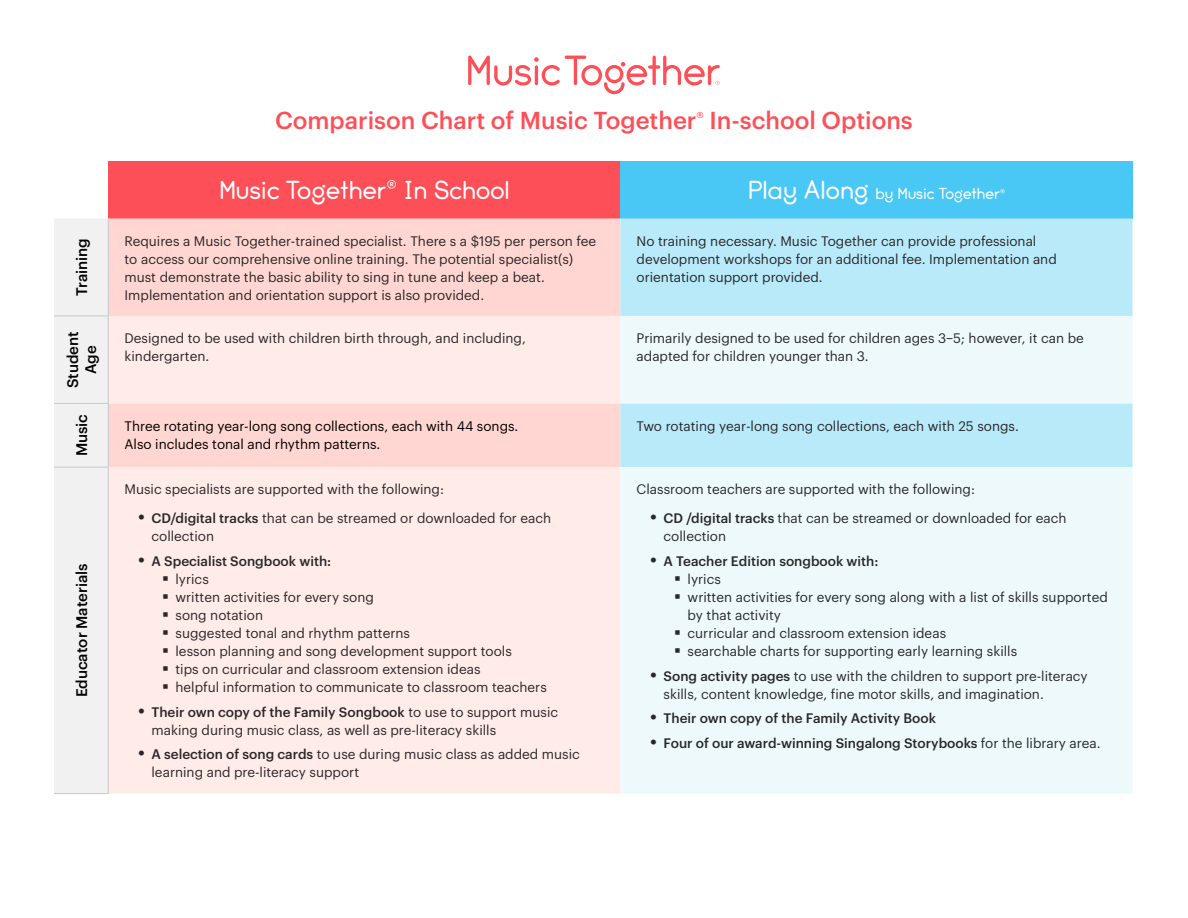
<style>
.page{position:relative;width:1188px;height:918px;background:#fff}
.page>*{position:absolute;margin:0;border:0;box-sizing:border-box;transform-origin:0 0}
.t1{font:27px "MT Sans";color:#fff}
.t2{font:500 24px "Graphik";color:#fd4f57}
.t3{font:16.5px "MT Sans";color:#fff}
.t4{font:500 15px/18px "Graphik";color:#000;text-align:center}
.t5{font:13.5px/18px "Graphik";color:#292829}
.t6{font:500 13.5px "Graphik";color:#292829}
.t7{font:13.5px/18px "Graphik";color:#000}
.s1{font-size:27px}
.s2{font-weight:500;font-size:19.5px}
.s3{font-weight:500}
.s4{font-size:19.5px}
.s5{font-weight:400}
</style>
<div class="page">
<div style="left:108px;top:161px;width:512px;height:57px;background:#fd4f57"></div>
<div style="left:620px;top:161px;width:512px;height:57px;background:#49c8f5"></div>
<div style="left:54px;top:218px;width:54px;height:575px;background:#f1f1f2"></div>
<div style="left:109px;top:218px;width:511px;height:98px;background:#ffd6d1"></div>
<div style="left:620px;top:218px;width:512px;height:98px;background:#b9eafa"></div>
<svg style="left:109px;top:316px;width:511px;height:478px;background:#ffe8e4"></svg>
<svg style="left:620px;top:316px;width:512px;height:478px;background:#e7f7fb"></svg>
<hr style="left:108px;top:218px;width:1px;height:98px;background:#c7c8ca">
<hr style="left:54px;top:316px;width:55px;height:1px;background:#c7c8ca">
<hr style="left:108px;top:316px;width:1px;height:87px;background:#c7c8ca">
<hr style="left:54px;top:403px;width:55px;height:1px;background:#c7c8ca">
<hr style="left:108px;top:404px;width:1px;height:63px;background:#c7c8ca">
<hr style="left:108px;top:468px;width:1px;height:325px;background:#c7c8ca">
<hr style="left:54px;top:793px;width:55px;height:1px;background:#c7c8ca">
<hr style="left:54px;top:467px;width:55px;height:1px;background:#c7c8ca">
<svg style="left:468px;top:55px;width:252px;height:39px"></svg>
<svg style="left:163px;top:576px;width:5px;height:5px"></svg>
<svg style="left:163px;top:594px;width:5px;height:5px"></svg>
<svg style="left:163px;top:612px;width:5px;height:5px"></svg>
<svg style="left:163px;top:630px;width:5px;height:5px"></svg>
<svg style="left:163px;top:648px;width:5px;height:5px"></svg>
<svg style="left:163px;top:666px;width:5px;height:5px"></svg>
<svg style="left:163px;top:684px;width:5px;height:5px"></svg>
<svg style="left:675px;top:576px;width:5px;height:5px"></svg>
<svg style="left:675px;top:594px;width:5px;height:5px"></svg>
<svg style="left:675px;top:630px;width:5px;height:5px"></svg>
<svg style="left:675px;top:648px;width:5px;height:5px"></svg>
<h2 class="t2" style="left:275px;top:102px;width:639px">Comparison Chart of Music Together<sup>®</sup> In-school Options</h2>
<h1 class="t1" style="left:219px;top:179px;width:292px">Music Together<sup>®</sup> In School</h1>
<p class="t3" style="left:748px;top:187px;width:259px"><span class="s1">Play Along</span> by Music Together<sup>®</sup></p>
<p class="t4" style="left:72px;top:296px;width:60px;rotate:-90deg">Training</p>
<p class="t5" style="left:125px;top:231px;width:473px">Requires a Music Together-trained specialist. There s a $195 per person fee to access our comprehensive online training. The potential specialist(s) must demonstrate the basic ability to sing in tune and keep a beat.<br>Implementation and orientation support is also provided.</p>
<p class="t5" style="left:637px;top:231px;width:422px">No training necessary. Music Together can provide professional development workshops for an additional fee. Implementation and orientation support provided.</p>
<p class="t4" style="left:63px;top:388px;width:58px;rotate:-90deg">Student<br>Age</p>
<p class="t5" style="left:125px;top:328px;width:403px">Designed to be used with children birth through, and including, kindergarten.</p>
<p class="t5" style="left:637px;top:328px;width:449px">Primarily designed to be used for children ages 3–5; however, it can be adapted for children younger than 3.</p>
<p class="t4" style="left:72px;top:456px;width:44px;rotate:-90deg">Music</p>
<p class="t7" style="left:125px;top:416px;width:395px">Three rotating year-long song collections, each with 44 songs.<br>Also includes tonal and rhythm patterns.</p>
<p class="t5" style="left:637px;top:416px;width:384px">Two rotating year-long song collections, each with 25 songs.</p>
<p class="t4" style="left:72px;top:697px;width:136px;rotate:-90deg">Educator Materials</p>
<p class="t5" style="left:125px;top:479px;width:321px">Music specialists are supported with the following:</p>
<p class="t5" style="left:152px;top:508px;width:401px;text-indent:-14px"><span class="s2">•</span> <span class="s3">CD/digital tracks</span> that can be streamed or downloaded for each collection</p>
<p class="t5" style="left:176px;top:551px;width:373px;text-indent:-38px"><span class="s2">•</span> <span class="s3">A Specialist Songbook with:<br></span>lyrics<br>written activities for every song<br>song notation<br>suggested tonal and rhythm patterns<br>lesson planning and song development support tools<br>tips on curricular and classroom extension ideas<br>helpful information to communicate to classroom teachers</p>
<p class="t5" style="left:152px;top:702px;width:408px;text-indent:-14px"><span class="s2">•</span> <span class="s3">Their own copy of the Family Songbook</span> to use to support music making during music class, as well as pre-literacy skills</p>
<p class="t5" style="left:152px;top:744px;width:430px;text-indent:-14px"><span class="s2">•</span> <span class="s3">A selection of song cards</span> to use during music class as added music learning and pre-literacy support</p>
<p class="t5" style="left:637px;top:479px;width:340px">Classroom teachers are supported with the following:</p>
<p class="t5" style="left:664px;top:508px;width:405px;text-indent:-14px"><span class="s2">•</span> <span class="s3">CD /digital tracks</span> that can be streamed or downloaded for each collection</p>
<p class="t5" style="left:688px;top:551px;width:422px;text-indent:-38px"><span class="s2">•</span> <span class="s3">A Teacher Edition songbook with:<br></span>lyrics<br>written activities for every song along with a list of skills supported by that activity<br>curricular and classroom extension ideas<br>searchable charts for supporting early learning skills</p>
<p class="t5" style="left:664px;top:666px;width:426px;text-indent:-14px"><span class="s2">•</span> <span class="s3">Song activity pages</span> to use with the children to support pre-literacy skills, content knowledge, fine motor skills, and imagination.</p>
<p class="t6" style="left:650px;top:708px;width:287px"><span class="s4">•</span> Their own copy of the Family Activity Book</p>
<p class="t6" style="left:650px;top:733px;width:452px"><span class="s4">•</span> Four of our award-winning Singalong Storybooks <span class="s5">for the library area.</span></p>
</div>
